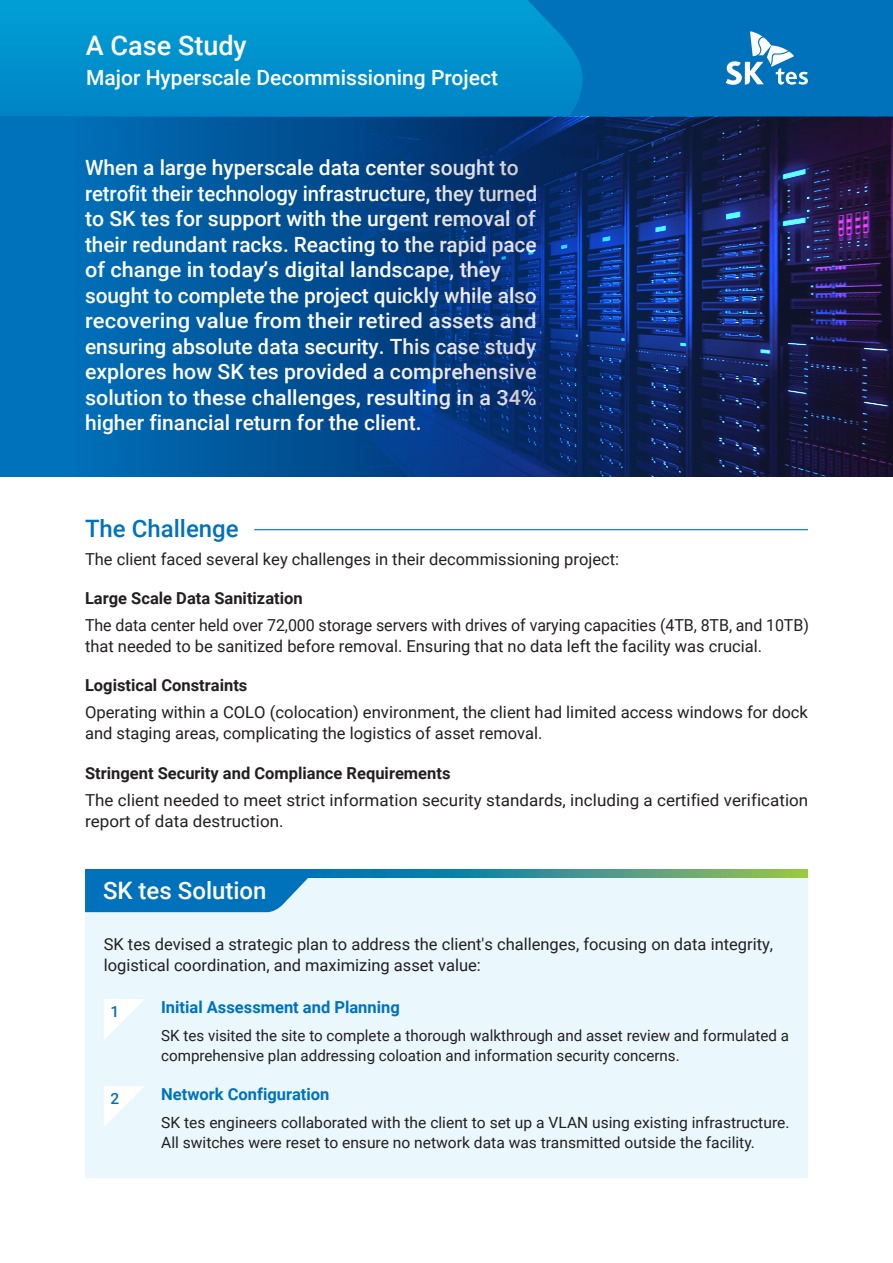
<style>
.page{position:relative;width:893px;height:1263px;background:#fff}
.page>*{position:absolute;margin:0;border:0;box-sizing:border-box;transform-origin:0 0}
.t1{font:500 27px "Roboto";color:#fff}
.t2{font:500 24px "Roboto";color:#fff}
.t3{font:500 24px "Roboto";color:#0072bc}
.t4{font:500 21px/25.5px "Roboto";color:#fff}
.t5{font:16.5px/21px "Roboto";color:#231f20}
.t6{font:700 16.5px "Roboto";color:#231f20}
.t7{font:700 16.5px "Roboto";color:#0072bc}
.t8{font:15.45px/20.2px "Roboto";color:#231f20}
.t9{font:500 15.45px "Roboto";color:#0072bc}
</style>
<div class="page">
<div style="left:85px;top:869px;width:723px;height:309px;background:#eaf7fd"></div>
<svg style="left:316px;top:869px;width:492px;height:8px;background:#3f958c"></svg>
<svg style="left:0;top:116px;width:262px;height:361px;background:#0066ad"></svg>
<div style="left:0;top:0;width:893px;height:116px;background:#0072bc"></div>
<svg style="left:0;top:0;width:583px;height:116px;background:#0091cd"></svg>
<svg style="left:726px;top:31px;width:82px;height:54px"></svg>
<svg style="left:85px;top:869px;width:231px;height:43px;background:#137dc1"></svg>
<svg style="left:104px;top:999px;width:40px;height:40px"></svg>
<hr style="left:254px;top:529px;width:554px;height:1px;background:#0072bc">
<svg style="left:104px;top:1086px;width:40px;height:40px"></svg>
<img style="left:262px;top:106px;width:631px;height:371px">
<h1 class="t1" style="left:86px;top:27px;width:162px">A Case Study</h1>
<p class="t4" style="left:86px;top:64px;width:413px">Major Hyperscale Decommissioning Project</p>
<p class="t4" style="left:85px;top:154px;width:454px">When a large hyperscale data center sought to retrofit their technology infrastructure, they turned to SK tes for support with the urgent removal of their redundant racks. Reacting to the rapid pace of change in today’s digital landscape, they sought to complete the project quickly while also recovering value from their retired assets and ensuring absolute data security. This case study explores how SK tes provided a comprehensive solution to these challenges, resulting in a 34% higher financial return for the client.</p>
<h2 class="t3" style="left:85px;top:511px;width:155px">The Challenge</h2>
<p class="t5" style="left:85px;top:548px;width:536px">The client faced several key challenges in their decommissioning project:</p>
<p class="t6" style="left:85px;top:586px;width:219px">Large Scale Data Sanitization</p>
<p class="t5" style="left:85px;top:614px;width:725px">The data center held over 72,000 storage servers with drives of varying capacities (4TB, 8TB, and 10TB) that needed to be sanitized before removal. Ensuring that no data left the facility was crucial.</p>
<p class="t6" style="left:85px;top:673px;width:164px">Logistical Constraints</p>
<p class="t5" style="left:85px;top:701px;width:724px">Operating within a COLO (colocation) environment, the client had limited access windows for dock and staging areas, complicating the logistics of asset removal.</p>
<p class="t6" style="left:85px;top:761px;width:367px">Stringent Security and Compliance Requirements</p>
<p class="t5" style="left:85px;top:789px;width:725px">The client needed to meet strict information security standards, including a certified verification report of data destruction.</p>
<h2 class="t2" style="left:103px;top:874px;width:165px">SK tes Solution</h2>
<p class="t5" style="left:104px;top:933px;width:671px">SK tes devised a strategic plan to address the client's challenges, focusing on data integrity, logistical coordination, and maximizing asset value:</p>
<p class="t9" style="left:110px;top:1001px;width:10px">1</p>
<p class="t9" style="left:110px;top:1088px;width:10px">2</p>
<p class="t7" style="left:161px;top:996px;width:240px">Initial Assessment and Planning</p>
<p class="t8" style="left:161px;top:1024px;width:629px">SK tes visited the site to complete a thorough walkthrough and asset review and formulated a comprehensive plan addressing coloation and information security concerns.</p>
<p class="t7" style="left:161px;top:1083px;width:170px">Network Configuration</p>
<p class="t8" style="left:161px;top:1111px;width:630px">SK tes engineers collaborated with the client to set up a VLAN using existing infrastructure.<br>All switches were reset to ensure no network data was transmitted outside the facility.</p>
</div>
